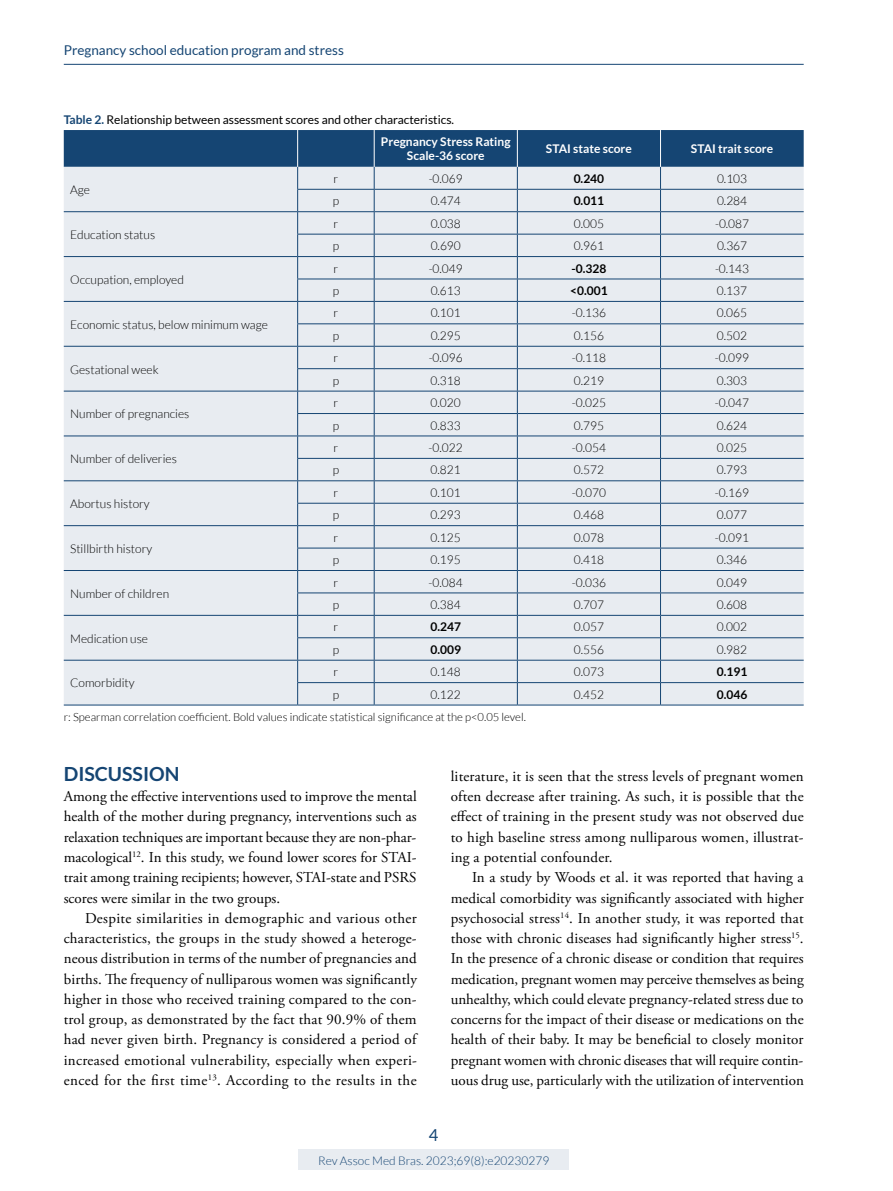
<style>
.page{position:relative;width:893px;height:1191px;background:#fff}
.page>*{position:absolute;margin:0;border:0;box-sizing:border-box;transform-origin:0 0}
.t1{font:700 19.5px "Lato";color:#154573}
.t2{font:16.5px "Lato";color:#154573}
.t3{font:15px/20.2px "Adobe Garamond Pro";letter-spacing:.01em;color:#000;text-align:justify}
.t4{font:13.5px "Lato";color:#154573}
.t5{font:300 12px "Lato";color:#000}
.t6{font:12px "Lato";color:#000}
.t7{font:700 12px/14.4px "Lato";color:#fff;text-align:center}
.t8{font:700 12px "Lato";color:#000}
.t9{font:300 12px "Lato";color:#154573}
.t10{font:300 11.25px "Lato";color:#000}
.s1{font-weight:700;color:#154573}
</style>
<div class="page">
<div style="left:299px;top:1149px;width:270px;height:21px;background:#e8ecf1"></div>
<hr style="left:64px;top:64px;width:740px;height:1px;background:#154573">
<hr style="left:64px;top:704px;width:234px;height:1px;background:#154573">
<svg style="left:64px;top:130px;width:740px;height:574px;background:#d2dae4"></svg>
<hr style="left:298px;top:704px;width:76px;height:1px;background:#154573">
<hr style="left:374px;top:704px;width:143px;height:1px;background:#154573">
<hr style="left:517px;top:704px;width:143px;height:1px;background:#154573">
<hr style="left:660px;top:704px;width:144px;height:1px;background:#154573">
<hr style="left:297px;top:130px;width:1px;height:37px;background:#fff">
<hr style="left:374px;top:130px;width:1px;height:37px;background:#fff">
<hr style="left:517px;top:130px;width:1px;height:37px;background:#fff">
<hr style="left:660px;top:130px;width:1px;height:37px;background:#fff">
<p class="t4" style="left:64px;top:43px;width:282px">Pregnancy school education program and stress</p>
<p class="t6" style="left:64px;top:113px;width:392px"><span class="s1">Table 2.</span> Relationship between assessment scores and other characteristics.</p>
<p class="t5" style="left:70px;top:183px;width:21px">Age</p>
<p class="t5" style="left:70px;top:228px;width:87px">Education status</p>
<p class="t5" style="left:70px;top:273px;width:115px">Occupation, employed</p>
<p class="t5" style="left:70px;top:318px;width:199px">Economic status, below minimum wage</p>
<p class="t5" style="left:70px;top:363px;width:90px">Gestational week</p>
<p class="t5" style="left:70px;top:407px;width:121px">Number of pregnancies</p>
<p class="t5" style="left:70px;top:452px;width:108px">Number of deliveries</p>
<p class="t5" style="left:70px;top:497px;width:81px">Abortus history</p>
<p class="t5" style="left:70px;top:542px;width:84px">Stillbirth history</p>
<p class="t5" style="left:70px;top:587px;width:101px">Number of children</p>
<p class="t5" style="left:70px;top:632px;width:79px">Medication use</p>
<p class="t5" style="left:70px;top:676px;width:66px">Comorbidity</p>
<p class="t7" style="left:381px;top:134px;width:131px">Pregnancy Stress Rating<br>Scale-36 score</p>
<p class="t7" style="left:546px;top:141px;width:87px">STAI state score</p>
<p class="t7" style="left:691px;top:141px;width:84px">STAI trait score</p>
<p class="t5" style="left:334px;top:172px;width:6px">r</p>
<p class="t5" style="left:429px;top:172px;width:36px">-0.069</p>
<p class="t8" style="left:574px;top:172px;width:32px">0.240</p>
<p class="t5" style="left:717px;top:172px;width:32px">0.103</p>
<p class="t5" style="left:333px;top:195px;width:8px">p</p>
<p class="t5" style="left:431px;top:195px;width:32px">0.474</p>
<p class="t8" style="left:574px;top:194px;width:32px">0.011</p>
<p class="t5" style="left:717px;top:195px;width:32px">0.284</p>
<p class="t5" style="left:334px;top:217px;width:6px">r</p>
<p class="t5" style="left:431px;top:217px;width:32px">0.038</p>
<p class="t5" style="left:574px;top:217px;width:32px">0.005</p>
<p class="t5" style="left:715px;top:217px;width:36px">-0.087</p>
<p class="t5" style="left:333px;top:239px;width:8px">p</p>
<p class="t5" style="left:431px;top:239px;width:32px">0.690</p>
<p class="t5" style="left:574px;top:239px;width:32px">0.961</p>
<p class="t5" style="left:717px;top:239px;width:32px">0.367</p>
<p class="t5" style="left:334px;top:262px;width:6px">r</p>
<p class="t5" style="left:429px;top:262px;width:36px">-0.049</p>
<p class="t8" style="left:571px;top:261px;width:36px">-0.328</p>
<p class="t5" style="left:715px;top:262px;width:36px">-0.143</p>
<p class="t5" style="left:333px;top:284px;width:8px">p</p>
<p class="t5" style="left:431px;top:284px;width:32px">0.613</p>
<p class="t8" style="left:570px;top:284px;width:39px">&lt;0.001</p>
<p class="t5" style="left:717px;top:284px;width:32px">0.137</p>
<p class="t5" style="left:334px;top:307px;width:6px">r</p>
<p class="t5" style="left:431px;top:307px;width:32px">0.101</p>
<p class="t5" style="left:572px;top:307px;width:36px">-0.136</p>
<p class="t5" style="left:717px;top:307px;width:32px">0.065</p>
<p class="t5" style="left:333px;top:329px;width:8px">p</p>
<p class="t5" style="left:431px;top:329px;width:32px">0.295</p>
<p class="t5" style="left:574px;top:329px;width:32px">0.156</p>
<p class="t5" style="left:717px;top:329px;width:32px">0.502</p>
<p class="t5" style="left:334px;top:351px;width:6px">r</p>
<p class="t5" style="left:429px;top:351px;width:36px">-0.096</p>
<p class="t5" style="left:572px;top:351px;width:36px">-0.118</p>
<p class="t5" style="left:715px;top:351px;width:36px">-0.099</p>
<p class="t5" style="left:333px;top:374px;width:8px">p</p>
<p class="t5" style="left:431px;top:374px;width:32px">0.318</p>
<p class="t5" style="left:574px;top:374px;width:32px">0.219</p>
<p class="t5" style="left:717px;top:374px;width:32px">0.303</p>
<p class="t5" style="left:333px;top:396px;width:6px">r</p>
<p class="t5" style="left:431px;top:396px;width:32px">0.020</p>
<p class="t5" style="left:572px;top:396px;width:36px">-0.025</p>
<p class="t5" style="left:715px;top:396px;width:36px">-0.047</p>
<p class="t5" style="left:333px;top:419px;width:8px">p</p>
<p class="t5" style="left:431px;top:419px;width:32px">0.833</p>
<p class="t5" style="left:574px;top:419px;width:32px">0.795</p>
<p class="t5" style="left:717px;top:419px;width:32px">0.624</p>
<p class="t5" style="left:333px;top:441px;width:6px">r</p>
<p class="t5" style="left:429px;top:441px;width:36px">-0.022</p>
<p class="t5" style="left:572px;top:441px;width:36px">-0.054</p>
<p class="t5" style="left:717px;top:441px;width:32px">0.025</p>
<p class="t5" style="left:333px;top:464px;width:8px">p</p>
<p class="t5" style="left:431px;top:464px;width:32px">0.821</p>
<p class="t5" style="left:574px;top:464px;width:32px">0.572</p>
<p class="t5" style="left:717px;top:464px;width:32px">0.793</p>
<p class="t5" style="left:333px;top:486px;width:6px">r</p>
<p class="t5" style="left:431px;top:486px;width:32px">0.101</p>
<p class="t5" style="left:572px;top:486px;width:36px">-0.070</p>
<p class="t5" style="left:715px;top:486px;width:36px">-0.169</p>
<p class="t5" style="left:333px;top:508px;width:8px">p</p>
<p class="t5" style="left:431px;top:508px;width:32px">0.293</p>
<p class="t5" style="left:574px;top:508px;width:32px">0.468</p>
<p class="t5" style="left:717px;top:508px;width:32px">0.077</p>
<p class="t5" style="left:333px;top:531px;width:6px">r</p>
<p class="t5" style="left:431px;top:531px;width:32px">0.125</p>
<p class="t5" style="left:574px;top:531px;width:32px">0.078</p>
<p class="t5" style="left:715px;top:531px;width:36px">-0.091</p>
<p class="t5" style="left:333px;top:553px;width:8px">p</p>
<p class="t5" style="left:431px;top:553px;width:32px">0.195</p>
<p class="t5" style="left:574px;top:553px;width:32px">0.418</p>
<p class="t5" style="left:717px;top:553px;width:32px">0.346</p>
<p class="t5" style="left:333px;top:576px;width:6px">r</p>
<p class="t5" style="left:429px;top:576px;width:36px">-0.084</p>
<p class="t5" style="left:572px;top:576px;width:36px">-0.036</p>
<p class="t5" style="left:717px;top:576px;width:32px">0.049</p>
<p class="t5" style="left:333px;top:598px;width:8px">p</p>
<p class="t5" style="left:431px;top:598px;width:32px">0.384</p>
<p class="t5" style="left:574px;top:598px;width:32px">0.707</p>
<p class="t5" style="left:717px;top:598px;width:32px">0.608</p>
<p class="t5" style="left:333px;top:620px;width:6px">r</p>
<p class="t8" style="left:430px;top:620px;width:32px">0.247</p>
<p class="t5" style="left:574px;top:620px;width:32px">0.057</p>
<p class="t5" style="left:717px;top:620px;width:32px">0.002</p>
<p class="t5" style="left:333px;top:643px;width:8px">p</p>
<p class="t8" style="left:430px;top:642px;width:32px">0.009</p>
<p class="t5" style="left:574px;top:643px;width:32px">0.556</p>
<p class="t5" style="left:717px;top:643px;width:32px">0.982</p>
<p class="t5" style="left:333px;top:665px;width:6px">r</p>
<p class="t5" style="left:431px;top:665px;width:32px">0.148</p>
<p class="t5" style="left:574px;top:665px;width:32px">0.073</p>
<p class="t8" style="left:717px;top:665px;width:32px">0.191</p>
<p class="t5" style="left:333px;top:688px;width:8px">p</p>
<p class="t5" style="left:431px;top:688px;width:32px">0.122</p>
<p class="t5" style="left:574px;top:688px;width:32px">0.452</p>
<p class="t8" style="left:717px;top:687px;width:32px">0.046</p>
<p class="t10" style="left:64px;top:711px;width:464px">r: Spearman correlation coefficient. Bold values indicate statistical significance at the p&lt;0.05 level.</p>
<h1 class="t1" style="left:64px;top:762px;width:117px">DISCUSSION</h1>
<p class="t3" style="left:64px;top:787px;width:354px">Among the effective interventions used to improve the mental health of the mother during pregnancy, interventions such as relaxation techniques are important because they are non-phar&shy;macological<sup>12</sup>. In this study, we found lower scores for STAI&shy;trait among training recipients; however, STAI-state and PSRS scores were similar in the two groups.</p>
<p class="t3" style="left:64px;top:908px;width:355px;text-indent:21px">Despite similarities in demographic and various other characteristics, the groups in the study showed a heteroge&shy;neous distribution in terms of the number of pregnancies and births. The frequency of nulliparous women was significantly higher in those who received training compared to the con&shy;trol group, as demonstrated by the fact that 90.9% of them had never given birth. Pregnancy is considered a period of increased emotional vulnerability, especially when experi&shy;enced for the first time<sup>13</sup>. According to the results in the</p>
<p class="t3" style="left:451px;top:766px;width:354px">literature, it is seen that the stress levels of pregnant women often decrease after training. As such, it is possible that the effect of training in the present study was not observed due to high baseline stress among nulliparous women, illustrat&shy;ing a potential confounder.</p>
<p class="t3" style="left:451px;top:868px;width:355px;text-indent:21px">In a study by Woods et al. it was reported that having a medical comorbidity was significantly associated with higher psychosocial stress<sup>14</sup>. In another study, it was reported that those with chronic diseases had significantly higher stress<sup>15</sup>.<br>In the presence of a chronic disease or condition that requires medication, pregnant women may perceive themselves as being unhealthy, which could elevate pregnancy-related stress due to concerns for the impact of their disease or medications on the health of their baby. It may be beneficial to closely monitor pregnant women with chronic diseases that will require contin&shy;uous drug use, particularly with the utilization of intervention</p>
<p class="t2" style="left:429px;top:1126px;width:11px">4</p>
<p class="t9" style="left:318px;top:1154px;width:233px">Rev Assoc Med Bras. 2023;69(8):e20230279</p>
</div>
